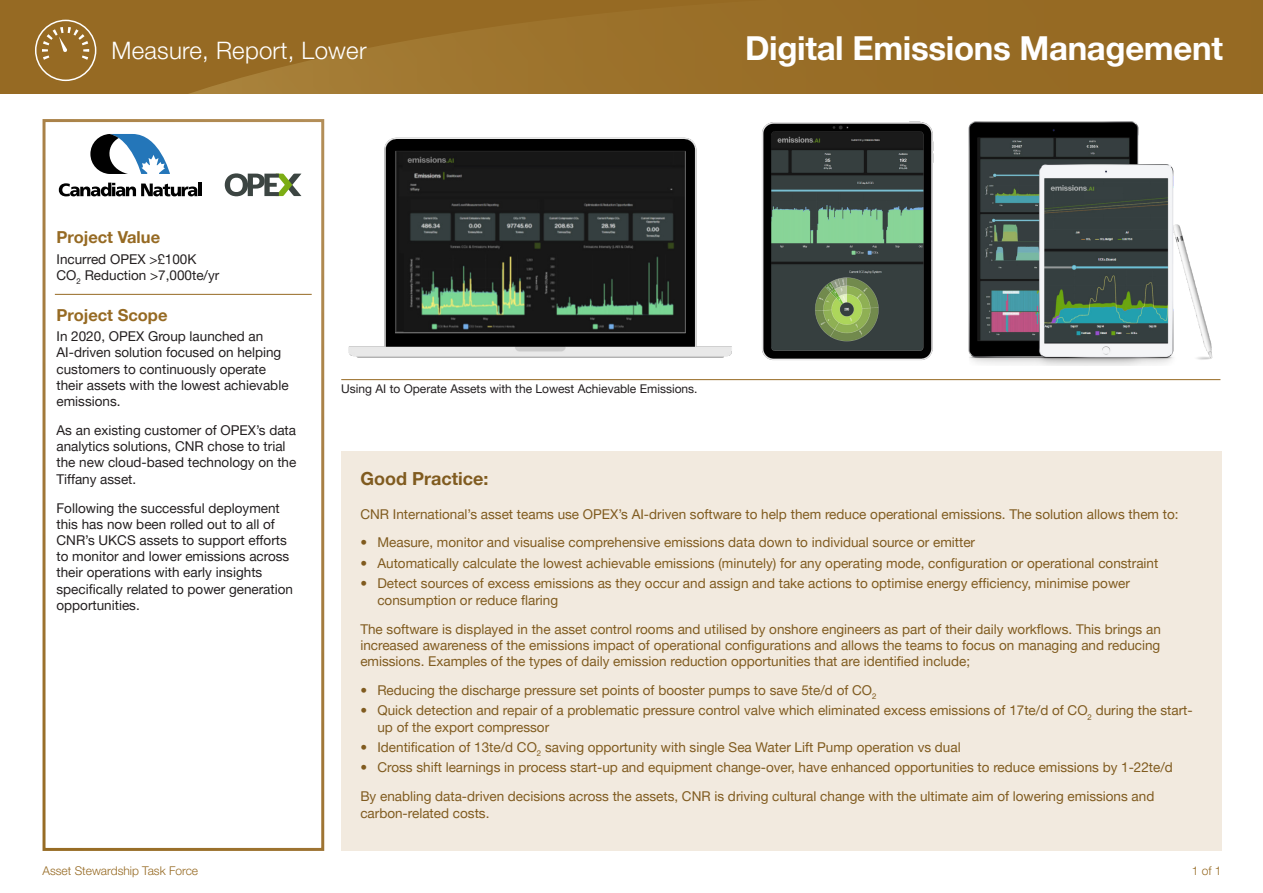
<style>
.page{position:relative;width:1263px;height:893px;background:#fff}
.page>*{position:absolute;margin:0;border:0;box-sizing:border-box;transform-origin:0 0}
.t1{font:700 33px "Helvetica Neue LT Pro";letter-spacing:-.01em;color:#fff}
.t2{font:300 24px "Helvetica Neue LT Pro";letter-spacing:.01em;color:#fff}
.t3{font:700 18px "Helvetica Neue LT Pro";color:#805b1f}
.t4{font:700 16.5px "Helvetica Neue LT Pro";color:#966a23}
.t5{font:13.5px/16.2px "Helvetica Neue LT Pro";color:#805b1f}
.Formula{font:13.5px/16.2px "Helvetica Neue LT Pro";color:#231f20}
.t6{font:12px "Helvetica Neue LT Pro";color:#231f20}
.t7{font:300 12px "Helvetica Neue LT Pro";color:#966a23}
</style>
<div class="page">
<svg style="left:0;top:0;width:1263px;height:94px;background:#986d26"></svg>
<div style="left:35px;top:20px;width:61px;height:61px;border:2px solid #fff;border-radius:50%"></div>
<svg style="left:42px;top:27px;width:47px;height:33px;background:#a57f43"></svg>
<svg style="left:59px;top:183px;width:142px;height:13px"></svg>
<svg style="left:90px;top:134px;width:80px;height:40px"></svg>
<svg style="left:225px;top:173px;width:76px;height:23px"></svg>
<hr style="left:55px;top:294px;width:257px;height:1px;background:#966a23">
<div style="left:341px;top:452px;width:880px;height:399px;background:#f2eadf"></div>
<div style="left:43px;top:119px;width:281px;height:732px;border:3px solid #fff"></div>
<img style="left:348px;top:137px;width:375px;height:221px">
<img style="left:723px;top:121px;width:211px;height:239px">
<img style="left:968px;top:121px;width:245px;height:245px">
<hr style="left:341px;top:379px;width:879px;height:1px;background:#966a23">
<p class="t2" style="left:112px;top:36px;width:256px">Measure, Report, Lower</p>
<h1 class="t1" style="left:745px;top:28px;width:479px">Digital Emissions Management</h1>
<h2 class="t4" style="left:57px;top:227px;width:105px">Project Value</h2>
<p class="Formula" style="left:57px;top:250px;width:141px">Incurred OPEX &gt;£100K</p>
<p class="Formula" style="left:57px;top:267px;width:164px">CO<sub>2</sub> Reduction &gt;7,000te/yr</p>
<h2 class="t4" style="left:57px;top:305px;width:112px">Project Scope</h2>
<p class="Formula" style="left:57px;top:328px;width:233px">In 2020, OPEX Group launched an<br>AI-driven solution focused on helping customers to continuously operate their assets with the lowest achievable emissions.</p>
<p class="Formula" style="left:57px;top:422px;width:241px">As an existing customer of OPEX’s data analytics solutions, CNR chose to trial the new cloud-based technology on the<br>Tiffany asset.</p>
<p class="Formula" style="left:57px;top:499px;width:238px">Following the successful deployment this has now been rolled out to all of CNR’s UKCS assets to support efforts to monitor and lower emissions across their operations with early insights specifically related to power generation opportunities.</p>
<p class="t6" style="left:341px;top:381px;width:358px">Using AI to Operate Assets with the Lowest Achievable Emissions.</p>
<h2 class="t3" style="left:360px;top:468px;width:129px">Good Practice:</h2>
<p class="t5" style="left:360px;top:505px;width:820px">CNR International’s asset teams use OPEX’s AI-driven software to help them reduce operational emissions. The solution allows them to:</p>
<p class="t5" style="left:360px;top:534px;width:616px">• Measure, monitor and visualise comprehensive emissions data down to individual source or emitter</p>
<p class="t5" style="left:360px;top:555px;width:799px">• Automatically calculate the lowest achievable emissions (minutely) for any operating mode, configuration or operational constraint</p>
<p class="t5" style="left:377px;top:575px;width:754px;text-indent:-17px">• Detect sources of excess emissions as they occur and assign and take actions to optimise energy efficiency, minimise power consumption or reduce flaring</p>
<p class="t5" style="left:360px;top:620px;width:802px;text-align:justify">The software is displayed in the asset control rooms and utilised by onshore engineers as part of their daily workflows. This brings an increased awareness of the emissions impact of operational configurations and allows the teams to focus on managing and reducing emissions. Examples of the types of daily emission reduction opportunities that are identified include;</p>
<p class="t5" style="left:360px;top:682px;width:518px">• Reducing the discharge pressure set points of booster pumps to save 5te/d of CO<sub>2</sub></p>
<p class="t5" style="left:377px;top:702px;width:817px;text-indent:-17px">• Quick detection and repair of a problematic pressure control valve which eliminated excess emissions of 17te/d of CO<sub>2</sub> during the start&shy;up of the export compressor</p>
<p class="t5" style="left:360px;top:739px;width:602px">• Identification of 13te/d CO<sub>2</sub> saving opportunity with single Sea Water Lift Pump operation vs dual</p>
<p class="t5" style="left:360px;top:759px;width:814px">• Cross shift learnings in process start-up and equipment change-over, have enhanced opportunities to reduce emissions by 1-22te/d</p>
<p class="t5" style="left:360px;top:788px;width:795px">By enabling data-driven decisions across the assets, CNR is driving cultural change with the ultimate aim of lowering emissions and carbon-related costs.</p>
<p class="t7" style="left:43px;top:863px;width:157px">Asset Stewardship Task Force</p>
<p class="t7" style="left:1192px;top:863px;width:31px">1 of 1</p>
</div>
